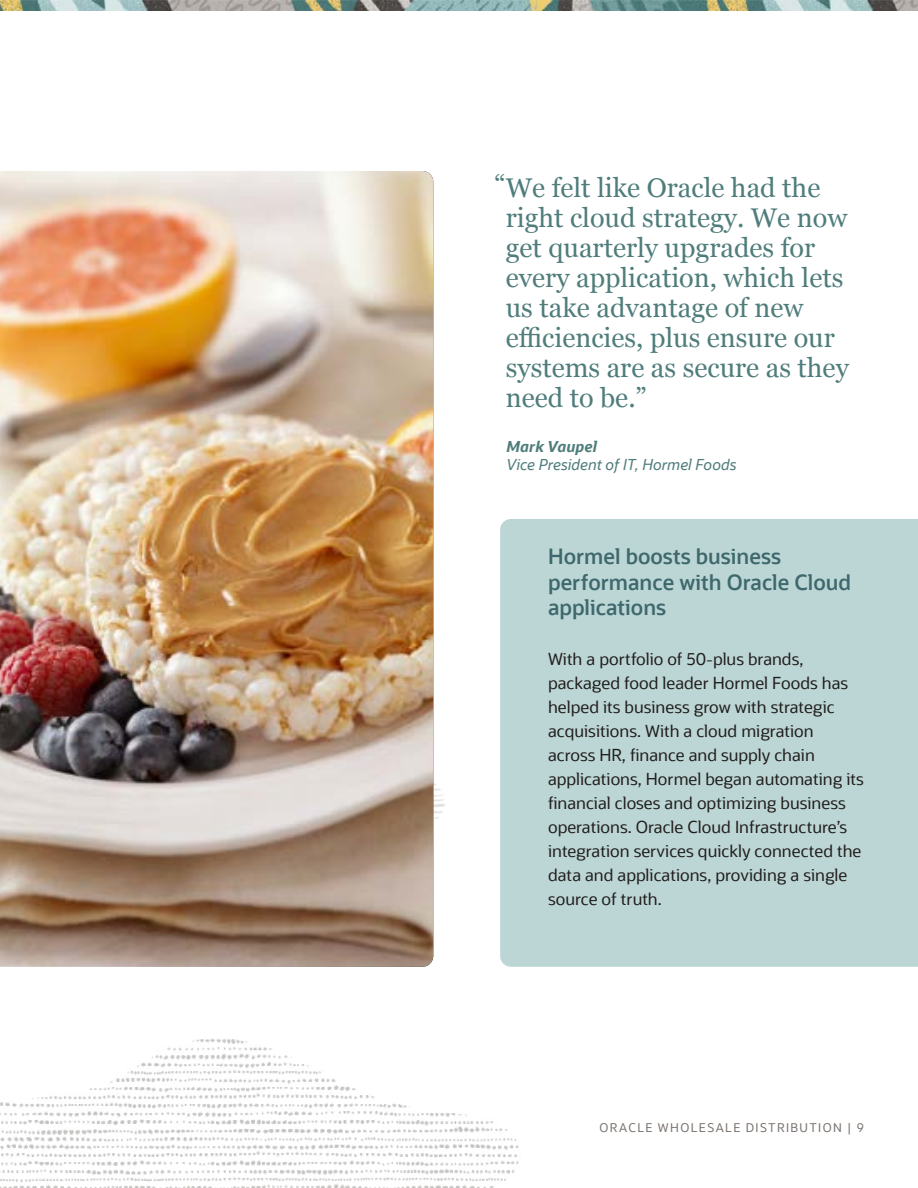
<style>
.page{position:relative;width:918px;height:1188px;background:#fff}
.page>*{position:absolute;margin:0;border:0;box-sizing:border-box;transform-origin:0 0}
.t1{font:27px/30px "Georgia";color:#4f7d7b}
.t2{font:600 21px/25.5px "Oracle Sans";color:#3e686c}
.t3{font:16.5px/24px "Oracle Sans";color:#201e1c}
.Subhead_1{font:italic 15px/18px "Oracle Sans";letter-spacing:.005em;color:#4f7d7b}
.t4{font:12px "Oracle Sans";letter-spacing:.12em;color:#7a736e}
.s1{font-weight:700}
</style>
<div class="page">
<img style="left:0;top:0;width:918px;height:10px">
<div style="left:500px;top:519px;width:418px;height:448px;background:#bcd5d5"></div>
<img style="left:433px;top:724px;width:12px;height:189px">
<img style="left:0;top:171px;width:433px;height:796px">
<img style="left:0;top:1039px;width:519px;height:149px">
<p class="t1" style="left:494px;top:169px;width:13px">“</p>
<p class="t1" style="left:506px;top:172px;width:345px">We felt like Oracle had the right cloud strategy. We now get quarterly upgrades for every application, which lets us take advantage of new efficiencies, plus ensure our systems are as secure as they need to be.”</p>
<p class="Subhead_1" style="left:506px;top:438px;width:232px"><span class="s1">Mark Vaupel<br></span>Vice President of IT, Hormel Foods</p>
<p class="t2" style="left:548px;top:544px;width:305px">Hormel boosts business performance with Oracle Cloud applications</p>
<p class="t3" style="left:548px;top:647px;width:317px">With a portfolio of 50-plus brands, packaged food leader Hormel Foods has helped its business grow with strategic acquisitions. With a cloud migration across HR, finance and supply chain applications, Hormel began automating its financial closes and optimizing business operations. Oracle Cloud Infrastructure’s integration services quickly connected the data and applications, providing a single source of truth.</p>
<p class="t4" style="left:599px;top:1120px;width:266px">ORACLE WHOLESALE DISTRIBUTION | 9</p>
</div>
